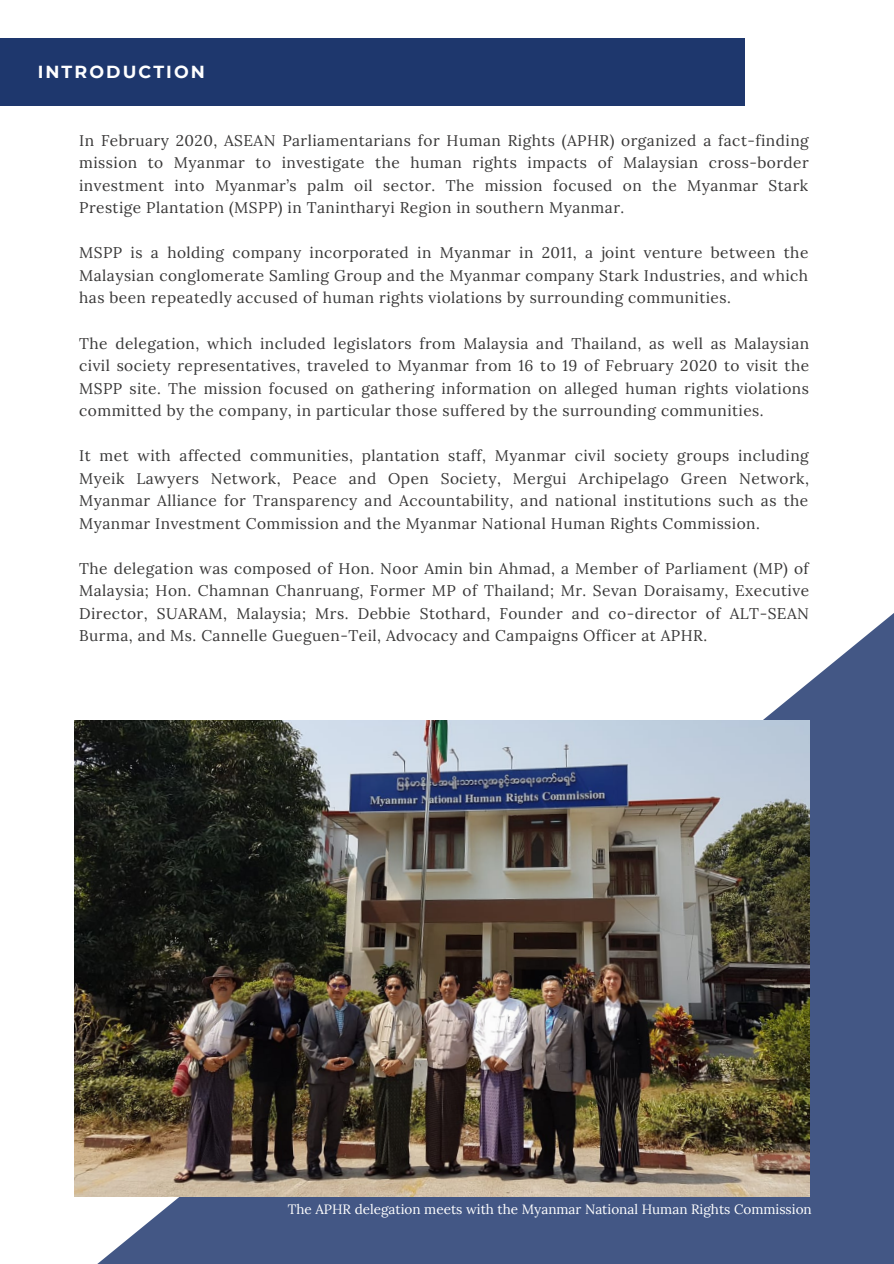
<style>
.page{position:relative;width:894px;height:1264px;background:#fff}
.page>*{position:absolute;margin:0;border:0;box-sizing:border-box;transform-origin:0 0}
.t1{font:700 17.4px "Montserrat";letter-spacing:.12em;color:#fff}
.t2{font:15.45px/22.5px "Lora";letter-spacing:.03em;color:#383737;text-align:justify}
.t3{font:13.5px "Lora";color:#fff}
</style>
<div class="page">
<svg style="left:74px;top:614px;width:819px;height:649px;fill:#435785"></svg>
<div style="left:0;top:38px;width:744px;height:68px;background:#1e376d"></div>
<img style="left:74px;top:720px;width:735px;height:476px">
<p class="t1" style="left:38px;top:61px;width:169px">INTRODUCTION</p>
<p class="t2" style="left:79px;top:129px;width:730px">In February 2020, ASEAN Parliamentarians for Human Rights (APHR) organized a fact-finding mission to Myanmar to investigate the human rights impacts of Malaysian cross-border investment into Myanmar’s palm oil sector. The mission focused on the Myanmar Stark Prestige Plantation (MSPP) in Tanintharyi Region in southern Myanmar.</p>
<p class="t2" style="left:79px;top:241px;width:730px">MSPP is a holding company incorporated in Myanmar in 2011, a joint venture between the Malaysian conglomerate Samling Group and the Myanmar company Stark Industries, and which has been repeatedly accused of human rights violations by surrounding communities.</p>
<p class="t2" style="left:79px;top:331px;width:731px">The delegation, which included legislators from Malaysia and Thailand, as well as Malaysian civil society representatives, traveled to Myanmar from 16 to 19 of February 2020 to visit the MSPP site. The mission focused on gathering information on alleged human rights violations committed by the company, in particular those suffered by the surrounding communities.</p>
<p class="t2" style="left:79px;top:444px;width:731px">It met with affected communities, plantation staff, Myanmar civil society groups including Myeik Lawyers Network, Peace and Open Society, Mergui Archipelago Green Network, Myanmar Alliance for Transparency and Accountability, and national institutions such as the Myanmar Investment Commission and the Myanmar National Human Rights Commission.</p>
<p class="t2" style="left:79px;top:557px;width:731px">The delegation was composed of Hon. Noor Amin bin Ahmad, a Member of Parliament (MP) of Malaysia; Hon. Chamnan Chanruang, Former MP of Thailand; Mr. Sevan Doraisamy, Executive Director, SUARAM, Malaysia; Mrs. Debbie Stothard, Founder and co-director of ALT-SEAN Burma, and Ms. Cannelle Gueguen-Teil, Advocacy and Campaigns Officer at APHR.</p>
<p class="t3" style="left:288px;top:1200px;width:525px">The APHR delegation meets with the Myanmar National Human Rights Commission</p>
</div>
